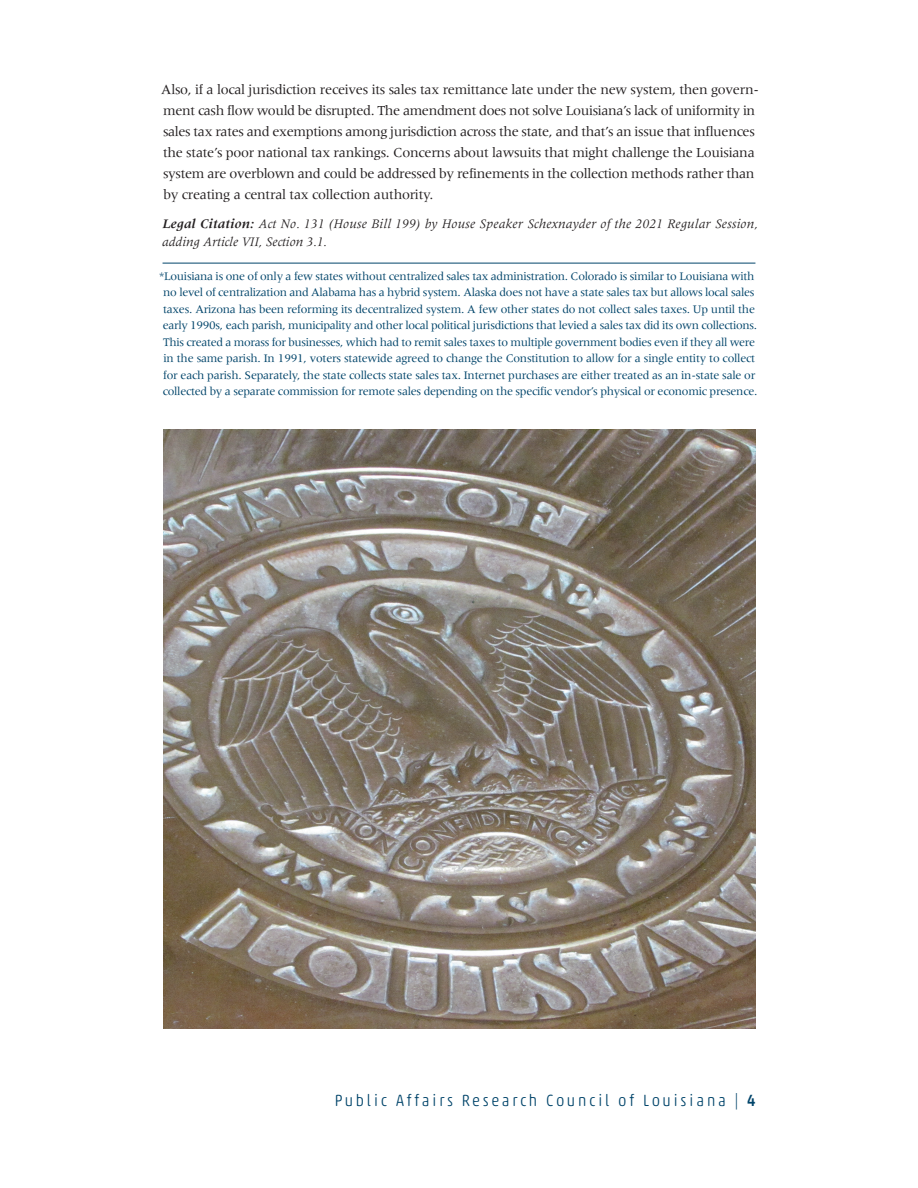
<style>
.page{position:relative;width:918px;height:1188px;background:#fff}
.page>*{position:absolute;margin:0;border:0;box-sizing:border-box;transform-origin:0 0}
.t1{font:300 16.5px "Akko Rounded Pro";letter-spacing:.18em;color:#00446a;scale:.9 1}
.text{font:14.25px/21px "Meridien LT Std";letter-spacing:-.025em;color:#231f20}
.Legal_Citation_text{font:italic 13.5px/18px "Meridien LT Std";letter-spacing:.01em;color:#231f20}
.Endnote{font:12px/16.5px "Meridien LT Std";letter-spacing:-.025em;color:#00446a;text-align:center}
.s1{font-weight:700}
.s2{font-family:"Akko Pro"}
.s3{font-family:"Akko Std";font-weight:500}
</style>
<div class="page">
<hr style="left:163px;top:263px;width:592px;height:1px;background:#00446a">
<img style="left:163px;top:430px;width:593px;height:598px">
<p class="text" style="left:161px;top:79px;width:599px">Also, if a local jurisdiction receives its sales tax remittance late under the new system, then govern&shy;ment cash flow would be disrupted. The amendment does not solve Louisiana’s lack of uniformity in sales tax rates and exemptions among jurisdiction across the state, and that’s an issue that influences the state’s poor national tax rankings. Concerns about lawsuits that might challenge the Louisiana system are overblown and could be addressed by refinements in the collection methods rather than by creating a central tax collection authority.</p>
<p class="Legal_Citation_text" style="left:162px;top:215px;width:597px"><span class="s1">Legal Citation:</span> Act No. 131 (House Bill 199) by House Speaker Schexnayder of the 2021 Regular Session, adding Article VII, Section 3.1.</p>
<p class="Endnote" style="left:159px;top:268px;width:600px">*Louisiana is one of only a few states without centralized sales tax administration. Colorado is similar to Louisiana with no level of centralization and Alabama has a hybrid system. Alaska does not have a state sales tax but allows local sales taxes. Arizona has been reforming its decentralized system. A few other states do not collect sales taxes. Up until the early 1990s, each parish, municipality and other local political jurisdictions that levied a sales tax did its own collections.<br>This created a morass for businesses, which had to remit sales taxes to multiple government bodies even if they all were in the same parish. In 1991, voters statewide agreed to change the Constitution to allow for a single entity to collect for each parish. Separately, the state collects state sales tax. Internet purchases are either treated as an in-state sale or collected by a separate commission for remote sales depending on the specific vendor’s physical or economic presence.</p>
<h1 class="t1" style="left:335px;top:1091px;width:469px">Public Affairs Research Council of Louisiana <span class="s2">|</span> <span class="s3">4</span></h1>
</div>
